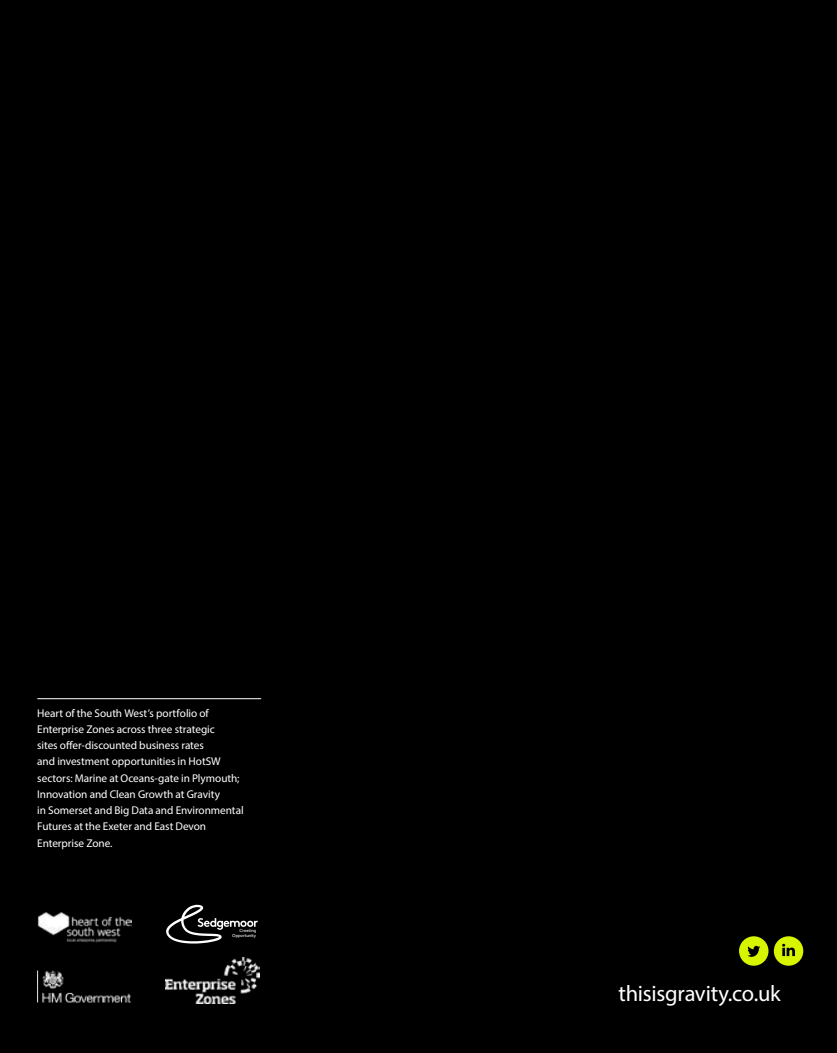
<style>
.page{position:relative;width:837px;height:1053px;background:#fff}
.page>*{position:absolute;margin:0;border:0;box-sizing:border-box;transform-origin:0 0}
.t1{font:22.5px "Myriad Pro";letter-spacing:-.01em;color:#fff}
.t2{font:11.25px/16.2px "Myriad Pro";letter-spacing:-.005em;color:#fff}
.t3{font:4.5px/4.8px "Effra";letter-spacing:-.005em;color:#fff;text-align:right}
</style>
<div class="page">
<div style="left:0;top:0;width:836px;height:1052px;background:#000"></div>
<img style="left:37px;top:970px;width:94px;height:33px">
<img style="left:37px;top:912px;width:94px;height:31px">
<img style="left:165px;top:957px;width:94px;height:46px">
<svg style="left:166px;top:904px;width:92px;height:39px"></svg>
<div style="left:738px;top:936px;width:30px;height:29px;background:#d8f500;border-radius:50%"></div>
<svg style="left:747px;top:945px;width:12px;height:11px"></svg>
<div style="left:773px;top:936px;width:30px;height:29px;background:#d8f500;border-radius:50%"></div>
<svg style="left:782px;top:943px;width:12px;height:12px"></svg>
<hr style="left:37px;top:698px;width:224px;height:1px;background:#fff">
<p class="t2" style="left:37px;top:704px;width:208px">Heart of the South West’s portfolio of Enterprise Zones across three strategic<br>sites offer-discounted business rates<br>and investment opportunities in HotSW sectors: Marine at Oceans-gate in Plymouth; Innovation and Clean Growth at Gravity<br>in Somerset and Big Data and Environmental Futures at the Exeter and East Devon Enterprise Zone.</p>
<p class="t3" style="left:232px;top:927px;width:26px">Creating<br>Opportunity</p>
<h1 class="t1" style="left:618px;top:979px;width:163px">thisisgravity.co.uk</h1>
</div>
